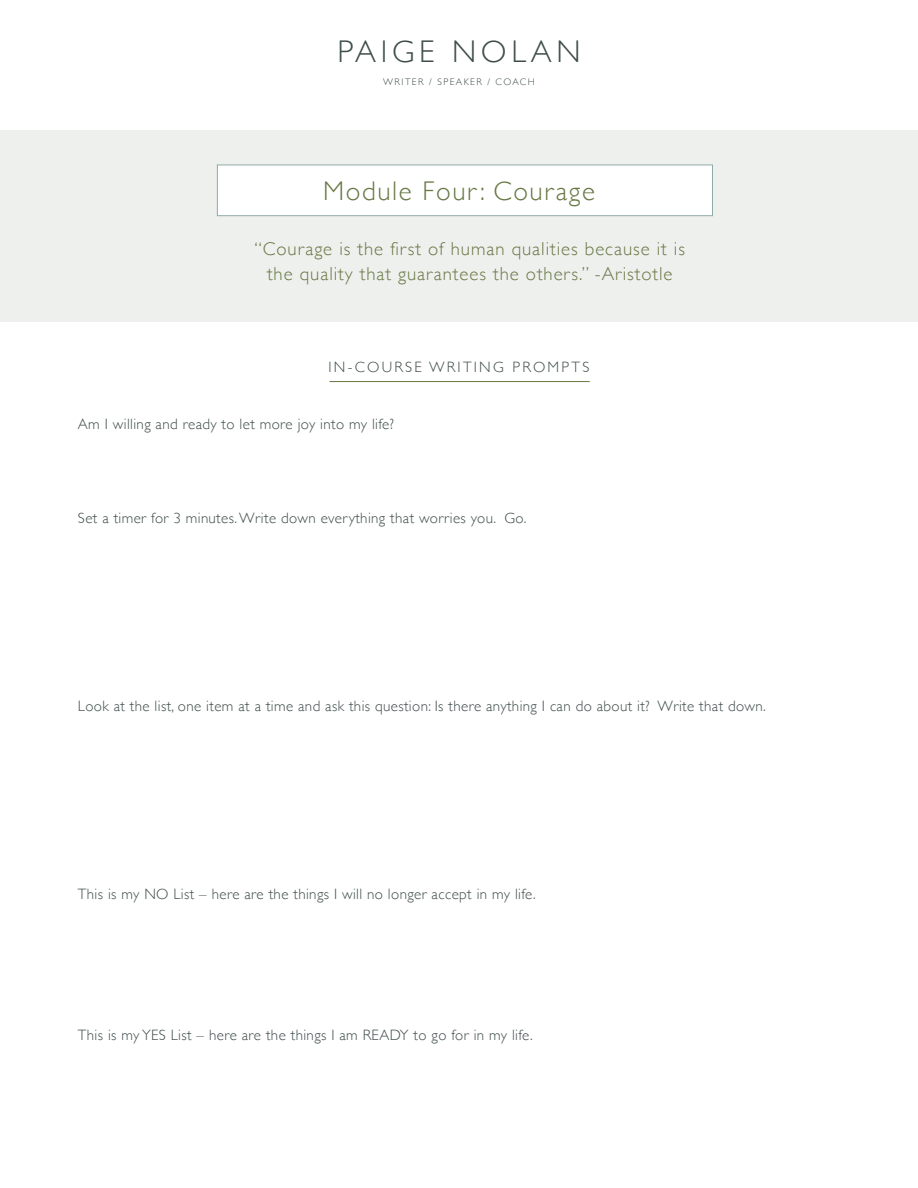
<style>
.page{position:relative;width:918px;height:1188px;background:#fff}
.page>*{position:absolute;margin:0;border:0;box-sizing:border-box;transform-origin:0 0}
.t1{font:300 31.35px "Gill Sans";letter-spacing:.15em;color:#3e4d4b}
.t2{font:300 27px "Gill Sans";letter-spacing:.06em;color:#677844}
.t3{font:300 18.75px/25.5px "Gill Sans";letter-spacing:.05em;color:#677844;text-align:center}
.t4{font:300 15px "Gill Sans";letter-spacing:.025em;color:#3e4d4b}
.t5{font:300 15px "Gill Sans";letter-spacing:.15em;color:#3e4d4b}
.t6{font:300 9.6px "Gill Sans";letter-spacing:.15em;color:#3e4d4b}
</style>
<div class="page">
<div style="left:0;top:130px;width:918px;height:192px;background:#eef0ee"></div>
<div style="left:217px;top:165px;width:496px;height:51px;background:#fff;border:1px solid #90aaa8"></div>
<hr style="left:329px;top:381px;width:261px;height:1px;background:#677844">
<h1 class="t1" style="left:337px;top:27px;width:245px">PAIGE NOLAN</h1>
<p class="t6" style="left:383px;top:74px;width:153px">WRITER / SPEAKER / COACH</p>
<h2 class="t2" style="left:323px;top:170px;width:273px">Module Four: Courage</h2>
<p class="t3" style="left:255px;top:235px;width:432px">“Courage is the first of human qualities because it is the quality that guarantees the others.” -Aristotle</p>
<p class="t5" style="left:329px;top:355px;width:262px">IN-COURSE WRITING PROMPTS</p>
<p class="t4" style="left:78px;top:412px;width:318px">Am I willing and ready to let more joy into my life?</p>
<p class="t4" style="left:78px;top:506px;width:450px">Set a timer for 3 minutes. Write down everything that worries you. Go.</p>
<p class="t4" style="left:78px;top:694px;width:689px">Look at the list, one item at a time and ask this question: Is there anything I can do about it? Write that down.</p>
<p class="t4" style="left:78px;top:882px;width:459px">This is my NO List – here are the things I will no longer accept in my life.</p>
<p class="t4" style="left:78px;top:1023px;width:456px">This is my YES List – here are the things I am READY to go for in my life.</p>
</div>
